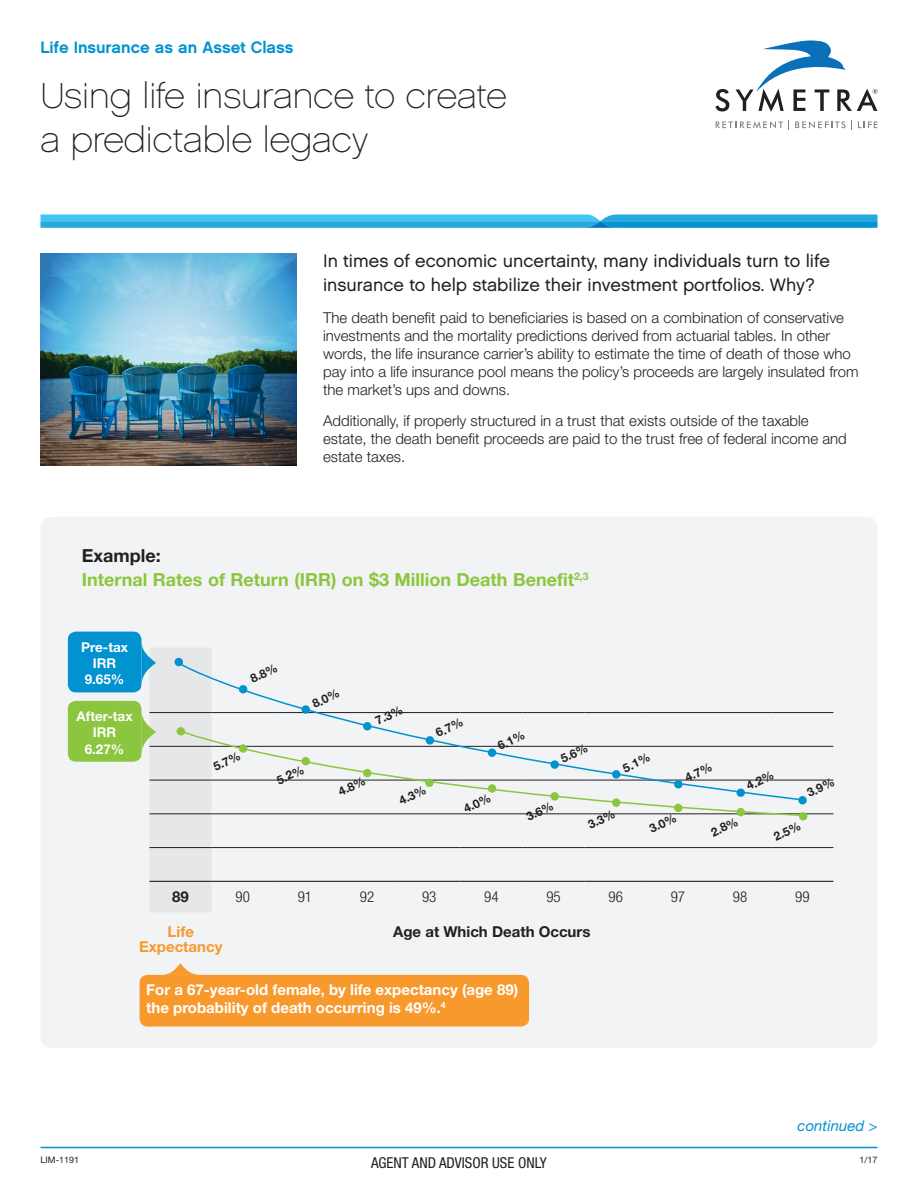
<style>
.page{position:relative;width:918px;height:1188px;background:#fff}
.page>*{position:absolute;margin:0;border:0;box-sizing:border-box;transform-origin:0 0}
.Display_Headline{font:36px/43.2px "Chalet Paris Nineteen Sixty";color:#231f20}
.Intro_Paragraph{font:18px/24px "Chalet London Nineteen Sixty";color:#231f20}
.SUBTITLE{font:700 18px "Helvetica Neue LT Pro";color:#8bc63e}
.SUBTITLE-2{font:700 18px "Helvetica Neue LT Pro";color:#231f20}
.Piece_Descriptor_Blu{font:16.5px "Chalet New York Nineteen Sixty";color:#0093d0}
.Intro_Paragraph-2{font:300 15px/18px "Helvetica Neue LT Std";color:#231f20}
.t1{font:700 15px/18px "Helvetica Neue LT Pro";color:#fff}
.Chart_Header{font:700 15px "Helvetica Neue LT Pro";color:#231f20}
.Footer_-_Agent_Advis{font:condensed 15px "Helvetica Neue LT Pro";color:#231f20}
.Chart_Header-2{font:300 condensed 15px "Helvetica Neue LT Pro";color:#231f20}
.t2{font:700 15px "Helvetica Neue LT Pro";color:#f8992e}
.Continued{font:italic 15px "Helvetica Neue LT Std";color:#0093d0}
.t3{font:700 13.5px/16.2px "Helvetica Neue LT Pro";color:#fff;text-align:center}
.t4{font:700 12px "Helvetica Neue LT Pro";color:#231f20}
.Form_Number___Date_E{font:9px "Helvetica Neue LT Std";color:#231f20}
</style>
<div class="page">
<svg style="left:40px;top:214px;width:838px;height:14px;background:#37b4e6"></svg>
<svg style="left:716px;top:120px;width:73px;height:9px"></svg>
<svg style="left:795px;top:120px;width:57px;height:9px"></svg>
<svg style="left:858px;top:121px;width:20px;height:7px"></svg>
<svg style="left:716px;top:89px;width:13px;height:22px"></svg>
<svg style="left:736px;top:40px;width:141px;height:72px"></svg>
<hr style="left:40px;top:1147px;width:838px;height:1px;background:#0093d0">
<img style="left:40px;top:254px;width:257px;height:211px">
<div style="left:41px;top:517px;width:837px;height:531px;background:#f2f3f4;border-radius:11px"></div>
<hr style="left:771px;top:746px;width:62px;height:1px;background:#231f20">
<hr style="left:771px;top:780px;width:62px;height:1px;background:#231f20">
<hr style="left:771px;top:814px;width:62px;height:1px;background:#231f20">
<hr style="left:212px;top:847px;width:62px;height:1px;background:#231f20">
<hr style="left:274px;top:847px;width:62px;height:1px;background:#231f20">
<hr style="left:336px;top:847px;width:62px;height:1px;background:#231f20">
<hr style="left:398px;top:847px;width:62px;height:1px;background:#231f20">
<hr style="left:460px;top:847px;width:63px;height:1px;background:#231f20">
<hr style="left:523px;top:847px;width:62px;height:1px;background:#231f20">
<hr style="left:585px;top:847px;width:62px;height:1px;background:#231f20">
<hr style="left:647px;top:847px;width:62px;height:1px;background:#231f20">
<hr style="left:709px;top:847px;width:62px;height:1px;background:#231f20">
<hr style="left:771px;top:847px;width:62px;height:1px;background:#231f20">
<hr style="left:212px;top:881px;width:62px;height:1px;background:#231f20">
<hr style="left:274px;top:881px;width:62px;height:1px;background:#231f20">
<hr style="left:336px;top:881px;width:62px;height:1px;background:#231f20">
<hr style="left:398px;top:881px;width:62px;height:1px;background:#231f20">
<hr style="left:460px;top:881px;width:63px;height:1px;background:#231f20">
<hr style="left:523px;top:881px;width:62px;height:1px;background:#231f20">
<hr style="left:585px;top:881px;width:62px;height:1px;background:#231f20">
<hr style="left:647px;top:881px;width:62px;height:1px;background:#231f20">
<hr style="left:709px;top:881px;width:62px;height:1px;background:#231f20">
<hr style="left:771px;top:881px;width:62px;height:1px;background:#231f20">
<hr style="left:771px;top:712px;width:62px;height:1px;background:#231f20">
<div style="left:140px;top:975px;width:389px;height:52px;background:#f8992e;border-radius:8px"></div>
<svg style="left:162px;top:964px;width:37px;height:11px"></svg>
<svg style="left:212px;top:677px;width:592px;height:53px"></svg>
<svg style="left:212px;top:730px;width:592px;height:87px"></svg>
<div style="left:68px;top:632px;width:73px;height:60px;background:#0093d0;border-radius:8px"></div>
<div style="left:68px;top:701px;width:73px;height:61px;background:#8bc63e;border-radius:8px"></div>
<svg style="left:141px;top:642px;width:71px;height:270px"></svg>
<div style="left:239px;top:685px;width:8px;height:8px;background:#0093d0;border-radius:50%"></div>
<div style="left:302px;top:705px;width:8px;height:9px;background:#0093d0;border-radius:50%"></div>
<div style="left:363px;top:722px;width:9px;height:8px;background:#0093d0;border-radius:50%"></div>
<div style="left:426px;top:736px;width:8px;height:9px;background:#0093d0;border-radius:50%"></div>
<div style="left:488px;top:749px;width:8px;height:8px;background:#0093d0;border-radius:50%"></div>
<div style="left:550px;top:760px;width:9px;height:9px;background:#0093d0;border-radius:50%"></div>
<div style="left:612px;top:770px;width:8px;height:9px;background:#0093d0;border-radius:50%"></div>
<div style="left:674px;top:780px;width:9px;height:8px;background:#0093d0;border-radius:50%"></div>
<div style="left:736px;top:788px;width:9px;height:9px;background:#0093d0;border-radius:50%"></div>
<div style="left:798px;top:796px;width:9px;height:8px;background:#0093d0;border-radius:50%"></div>
<div style="left:799px;top:812px;width:8px;height:9px;background:#8bc63e;border-radius:50%"></div>
<div style="left:736px;top:808px;width:9px;height:8px;background:#8bc63e;border-radius:50%"></div>
<div style="left:674px;top:804px;width:8px;height:8px;background:#8bc63e;border-radius:50%"></div>
<div style="left:612px;top:798px;width:8px;height:9px;background:#8bc63e;border-radius:50%"></div>
<div style="left:550px;top:792px;width:9px;height:9px;background:#8bc63e;border-radius:50%"></div>
<div style="left:488px;top:784px;width:8px;height:9px;background:#8bc63e;border-radius:50%"></div>
<div style="left:425px;top:779px;width:9px;height:8px;background:#8bc63e;border-radius:50%"></div>
<div style="left:363px;top:769px;width:9px;height:8px;background:#8bc63e;border-radius:50%"></div>
<div style="left:302px;top:757px;width:8px;height:8px;background:#8bc63e;border-radius:50%"></div>
<div style="left:239px;top:744px;width:8px;height:9px;background:#8bc63e;border-radius:50%"></div>
<p class="Piece_Descriptor_Blu" style="left:41px;top:37px;width:255px">Life Insurance as an Asset Class</p>
<p class="Display_Headline" style="left:40px;top:75px;width:468px">Using life insurance to create a predictable legacy</p>
<p class="Intro_Paragraph" style="left:323px;top:249px;width:508px">In times of economic uncertainty, many individuals turn to life insurance to help stabilize their investment portfolios. Why?</p>
<p class="Intro_Paragraph-2" style="left:323px;top:308px;width:537px">The death benefit paid to beneficiaries is based on a combination of conservative investments and the mortality predictions derived from actuarial tables. In other words, the life insurance carrier’s ability to estimate the time of death of those who pay into a life insurance pool means the policy’s proceeds are largely insulated from the market’s ups and downs.</p>
<p class="Intro_Paragraph-2" style="left:323px;top:412px;width:525px">Additionally, if properly structured in a trust that exists outside of the taxable estate, the death benefit proceeds are paid to the trust free of federal income and estate taxes.</p>
<p class="SUBTITLE-2" style="left:82px;top:544px;width:80px">Example:</p>
<p class="SUBTITLE" style="left:82px;top:568px;width:508px">Internal Rates of Return (IRR) on $3 Million Death Benefit<sup>2,3</sup></p>
<p class="t3" style="left:81px;top:639px;width:49px">Pre-tax<br>IRR</p>
<p class="t3" style="left:85px;top:671px;width:41px">9.65%</p>
<p class="t3" style="left:77px;top:708px;width:57px">After-tax<br>IRR</p>
<p class="t3" style="left:85px;top:740px;width:41px">6.27%</p>
<p class="t4" style="left:211px;top:760px;width:30px;rotate:-25deg">5.7%</p>
<p class="t4" style="left:248px;top:672px;width:30px;rotate:-25deg">8.8%</p>
<p class="t4" style="left:310px;top:698px;width:30px;rotate:-25deg">8.0%</p>
<p class="t4" style="left:373px;top:714px;width:30px;rotate:-25deg">7.3%</p>
<p class="t4" style="left:433px;top:727px;width:30px;rotate:-25deg">6.7%</p>
<p class="t4" style="left:495px;top:740px;width:30px;rotate:-25deg">6.1%</p>
<p class="t4" style="left:558px;top:753px;width:30px;rotate:-25deg">5.6%</p>
<p class="t4" style="left:620px;top:762px;width:30px;rotate:-25deg">5.1%</p>
<p class="t4" style="left:682px;top:772px;width:30px;rotate:-25deg">4.7%</p>
<p class="t4" style="left:744px;top:780px;width:30px;rotate:-25deg">4.2%</p>
<p class="t4" style="left:805px;top:787px;width:30px;rotate:-25deg">3.9%</p>
<p class="t4" style="left:274px;top:774px;width:30px;rotate:-25deg">5.2%</p>
<p class="t4" style="left:336px;top:785px;width:30px;rotate:-25deg">4.8%</p>
<p class="t4" style="left:396px;top:794px;width:30px;rotate:-25deg">4.3%</p>
<p class="t4" style="left:461px;top:802px;width:30px;rotate:-25deg">4.0%</p>
<p class="t4" style="left:524px;top:811px;width:30px;rotate:-25deg">3.6%</p>
<p class="t4" style="left:585px;top:818px;width:30px;rotate:-25deg">3.3%</p>
<p class="t4" style="left:647px;top:822px;width:30px;rotate:-25deg">3.0%</p>
<p class="t4" style="left:708px;top:826px;width:30px;rotate:-25deg">2.8%</p>
<p class="t4" style="left:771px;top:831px;width:30px;rotate:-25deg">2.5%</p>
<p class="Chart_Header" style="left:172px;top:887px;width:18px">89</p>
<p class="Chart_Header-2" style="left:236px;top:888px;width:16px">90</p>
<p class="Chart_Header-2" style="left:298px;top:888px;width:16px">91</p>
<p class="Chart_Header-2" style="left:360px;top:888px;width:16px">92</p>
<p class="Chart_Header-2" style="left:422px;top:888px;width:16px">93</p>
<p class="Chart_Header-2" style="left:484px;top:888px;width:16px">94</p>
<p class="Chart_Header-2" style="left:546px;top:888px;width:16px">95</p>
<p class="Chart_Header-2" style="left:609px;top:888px;width:16px">96</p>
<p class="Chart_Header-2" style="left:671px;top:888px;width:16px">97</p>
<p class="Chart_Header-2" style="left:733px;top:888px;width:16px">98</p>
<p class="Chart_Header-2" style="left:795px;top:888px;width:16px">99</p>
<p class="Chart_Header" style="left:393px;top:922px;width:199px">Age at Which Death Occurs</p>
<p class="t2" style="left:168px;top:922px;width:28px">Life</p>
<p class="t2" style="left:139px;top:937px;width:85px">Expectancy</p>
<p class="t1" style="left:146px;top:980px;width:373px">For a 67-year-old female, by life expectancy (age 89) the probability of death occurring is 49%.<sup>4</sup></p>
<p class="Continued" style="left:798px;top:1116px;width:81px">continued &gt;</p>
<p class="Form_Number___Date_E" style="left:40px;top:1155px;width:40px">LIM-1191</p>
<p class="Form_Number___Date_E" style="left:859px;top:1155px;width:20px">1/17</p>
<p class="Footer_-_Agent_Advis" style="left:371px;top:1154px;width:177px">AGENT AND ADVISOR USE ONLY</p>
</div>
